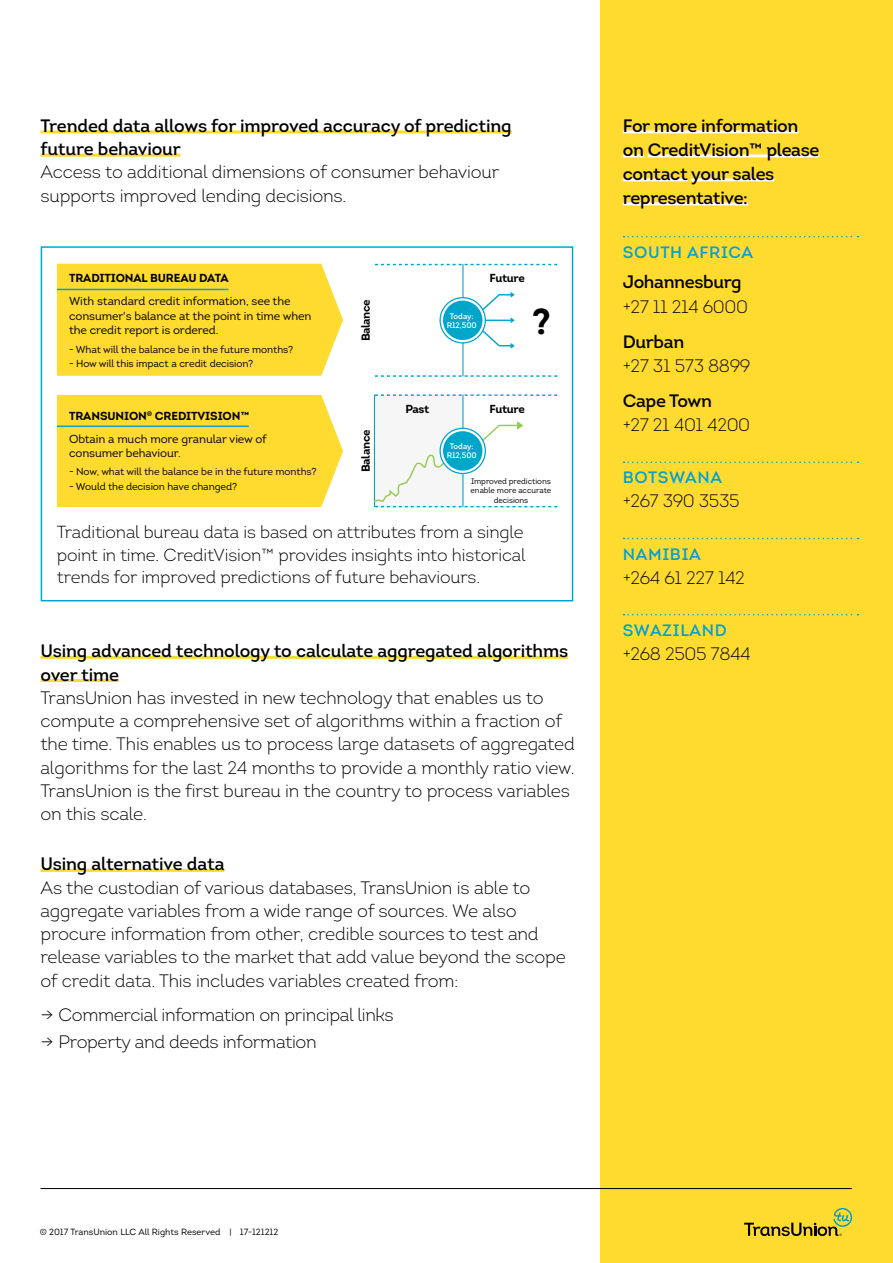
<style>
.page{position:relative;width:893px;height:1263px;background:#fff}
.page>*{position:absolute;margin:0;border:0;box-sizing:border-box;transform-origin:0 0}
.t1{font:700 36.15px "Intro";color:#000}
.t2{font:300 18px/23.2px "Intro";letter-spacing:-.01em;color:#000}
.t3{font:600 18px/24px "Intro";letter-spacing:-.02em;color:#000}
.t4{font:300 17.4px/22.5px "Intro";letter-spacing:-.01em;color:#000}
.t5{font:600 16.5px "Intro";letter-spacing:.04em;color:#00a2d1}
.t6{font:11.7px/14.5px "Intro";letter-spacing:-.01em;color:#000}
.t7{font:700 11.7px "Intro";letter-spacing:-.03em;color:#000}
.t8{font:700 11.7px "Intro";letter-spacing:-.01em;color:#000}
.t9{font:10.2px "Intro";letter-spacing:-.01em;color:#000}
.t10{font:9px "Intro";color:#000}
.t11{font:7.95px/9px "Intro";letter-spacing:-.01em;color:#000;text-align:center}
.t12{font:600 7.95px/9px "Intro";letter-spacing:-.01em;color:#fff;text-align:center}
.s1{font-weight:700}
</style>
<div class="page">
<div style="left:601px;top:0;width:292px;height:1263px;background:#ffda2f"></div>
<hr style="left:40px;top:1188px;width:812px;height:1px;background:#000">
<svg style="left:744px;top:1208px;width:108px;height:28px"></svg>
<hr style="left:40px;top:130px;width:472px;height:3px;background:#ffda2f">
<hr style="left:40px;top:154px;width:140px;height:3px;background:#ffda2f">
<hr style="left:623px;top:130px;width:175px;height:3px;background:#fff">
<hr style="left:623px;top:154px;width:21px;height:3px;background:#fff">
<hr style="left:648px;top:154px;width:171px;height:3px;background:#fff">
<hr style="left:623px;top:178px;width:64px;height:3px;background:#fff">
<hr style="left:691px;top:178px;width:83px;height:3px;background:#fff">
<hr style="left:623px;top:202px;width:125px;height:3px;background:#fff">
<svg style="left:623px;top:236px;width:235px;height:1px"></svg>
<svg style="left:623px;top:461px;width:235px;height:2px"></svg>
<svg style="left:623px;top:538px;width:235px;height:1px"></svg>
<svg style="left:623px;top:614px;width:235px;height:1px"></svg>
<div style="left:57px;top:395px;width:286px;height:112px;background:#ffda2f"></div>
<hr style="left:57px;top:425px;width:192px;height:2px;background:#00a2d1">
<div style="left:57px;top:264px;width:286px;height:112px;background:#ffda2f"></div>
<hr style="left:57px;top:289px;width:171px;height:1px;background:#00a2d1">
<div style="left:374px;top:395px;width:89px;height:111px;background:#f6f6f6"></div>
<hr style="left:462px;top:264px;width:1px;height:112px;background:#00a2d1">
<svg style="left:375px;top:264px;width:182px;height:1px"></svg>
<svg style="left:375px;top:375px;width:182px;height:2px"></svg>
<svg style="left:480px;top:292px;width:35px;height:57px"></svg>
<svg style="left:440px;top:298px;width:45px;height:45px"></svg>
<div style="left:439px;top:297px;width:47px;height:46px;border:1px solid #00a2d1;border-radius:50%"></div>
<div style="left:443px;top:301px;width:39px;height:39px;background:#00a6c9;border-radius:50%"></div>
<hr style="left:462px;top:395px;width:1px;height:112px;background:#00a2d1">
<svg style="left:375px;top:394px;width:182px;height:2px"></svg>
<hr style="left:374px;top:395px;width:1px;height:112px;background:#00a2d1">
<svg style="left:373px;top:452px;width:184px;height:55px"></svg>
<svg style="left:480px;top:421px;width:44px;height:22px"></svg>
<svg style="left:440px;top:428px;width:45px;height:45px"></svg>
<div style="left:439px;top:428px;width:47px;height:46px;border:1px solid #00a2d1;border-radius:50%"></div>
<div style="left:443px;top:431px;width:39px;height:40px;background:#00a6c9;border-radius:50%"></div>
<hr style="left:40px;top:656px;width:528px;height:3px;background:#ffda2f">
<hr style="left:40px;top:679px;width:79px;height:3px;background:#ffda2f">
<hr style="left:40px;top:869px;width:185px;height:3px;background:#ffda2f">
<p class="t3" style="left:40px;top:114px;width:473px;line-height:23.2px">Trended data allows for improved accuracy of predicting future behaviour</p>
<p class="t2" style="left:40px;top:160px;width:461px">Access to additional dimensions of consumer behaviour supports improved lending decisions.</p>
<p class="t8" style="left:69px;top:270px;width:161px">TRADITIONAL BUREAU DATA</p>
<p class="t6" style="left:69px;top:294px;width:244px">With standard credit information, see the consumer's balance at the point in time when the credit report is ordered.</p>
<p class="t9" style="left:69px;top:343px;width:226px">- What will the balance be in the future months?</p>
<p class="t9" style="left:69px;top:358px;width:186px">- How will this impact a credit decision?</p>
<p class="t7" style="left:358px;top:341px;width:44px;rotate:-90deg">Balance</p>
<p class="t12" style="left:447px;top:311px;width:32px">Today:<br>R12,500</p>
<p class="t7" style="left:489px;top:271px;width:37px">Future</p>
<h1 class="t1" style="left:532px;top:298px;width:20px">?</h1>
<p class="t6" style="left:69px;top:404px;width:199px;line-height:23.1px"><span class="s1">TRANSUNION</span><sup>®</sup> <span class="s1">CREDITVISION™<br></span>Obtain a much more granular view of</p>
<p class="t6" style="left:69px;top:446px;width:113px">consumer behaviour.</p>
<p class="t9" style="left:69px;top:466px;width:249px">- Now, what will the balance be in the future months?</p>
<p class="t9" style="left:69px;top:480px;width:169px">- Would the decision have changed?</p>
<p class="t7" style="left:358px;top:472px;width:44px;rotate:-90deg">Balance</p>
<p class="t7" style="left:405px;top:401px;width:26px">Past</p>
<p class="t7" style="left:489px;top:401px;width:37px">Future</p>
<p class="t12" style="left:447px;top:442px;width:32px">Today:<br>R12,500</p>
<p class="t11" style="left:471px;top:477px;width:82px">Improved predictions enable more accurate decisions</p>
<p class="t4" style="left:57px;top:521px;width:470px">Traditional bureau data is based on attributes from a single point in time. CreditVision™ provides insights into historical trends for improved predictions of future behaviours.</p>
<p class="t3" style="left:40px;top:639px;width:529px;line-height:23.2px">Using advanced technology to calculate aggregated algorithms over time</p>
<p class="t2" style="left:40px;top:686px;width:536px">TransUnion has invested in new technology that enables us to compute a comprehensive set of algorithms within a fraction of the time. This enables us to process large datasets of aggregated algorithms for the last 24 months to provide a monthly ratio view.<br>TransUnion is the first bureau in the country to process variables on this scale.</p>
<p class="t3" style="left:40px;top:852px;width:186px">Using alternative data</p>
<p class="t2" style="left:40px;top:876px;width:527px">As the custodian of various databases, TransUnion is able to aggregate variables from a wide range of sources. We also procure information from other, credible sources to test and release variables to the market that add value beyond the scope of credit data. This includes variables created from:</p>
<p class="t2" style="left:40px;top:1003px;width:355px">→ Commercial information on principal links</p>
<p class="t2" style="left:40px;top:1030px;width:278px">→ Property and deeds information</p>
<p class="t3" style="left:623px;top:114px;width:198px">For more information on CreditVision™ please contact your sales representative:</p>
<p class="t5" style="left:623px;top:241px;width:132px">SOUTH AFRICA</p>
<p class="t3" style="left:623px;top:270px;width:120px">Johannesburg</p>
<p class="t2" style="left:623px;top:295px;width:127px">+27 11 214 6000</p>
<p class="t3" style="left:623px;top:330px;width:63px">Durban</p>
<p class="t2" style="left:623px;top:354px;width:129px">+27 31 573 8899</p>
<p class="t3" style="left:623px;top:389px;width:91px">Cape Town</p>
<p class="t2" style="left:623px;top:413px;width:129px">+27 21 401 4200</p>
<p class="t5" style="left:623px;top:467px;width:101px">BOTSWANA</p>
<p class="t2" style="left:623px;top:489px;width:118px">+267 390 3535</p>
<p class="t5" style="left:623px;top:543px;width:80px">NAMIBIA</p>
<p class="t2" style="left:623px;top:566px;width:124px">+264 61 227 142</p>
<p class="t5" style="left:623px;top:620px;width:106px">SWAZILAND</p>
<p class="t2" style="left:623px;top:642px;width:129px">+268 2505 7844</p>
<p class="t10" style="left:40px;top:1226px;width:240px">© 2017 TransUnion LLC All Rights Reserved | 17-121212</p>
</div>
